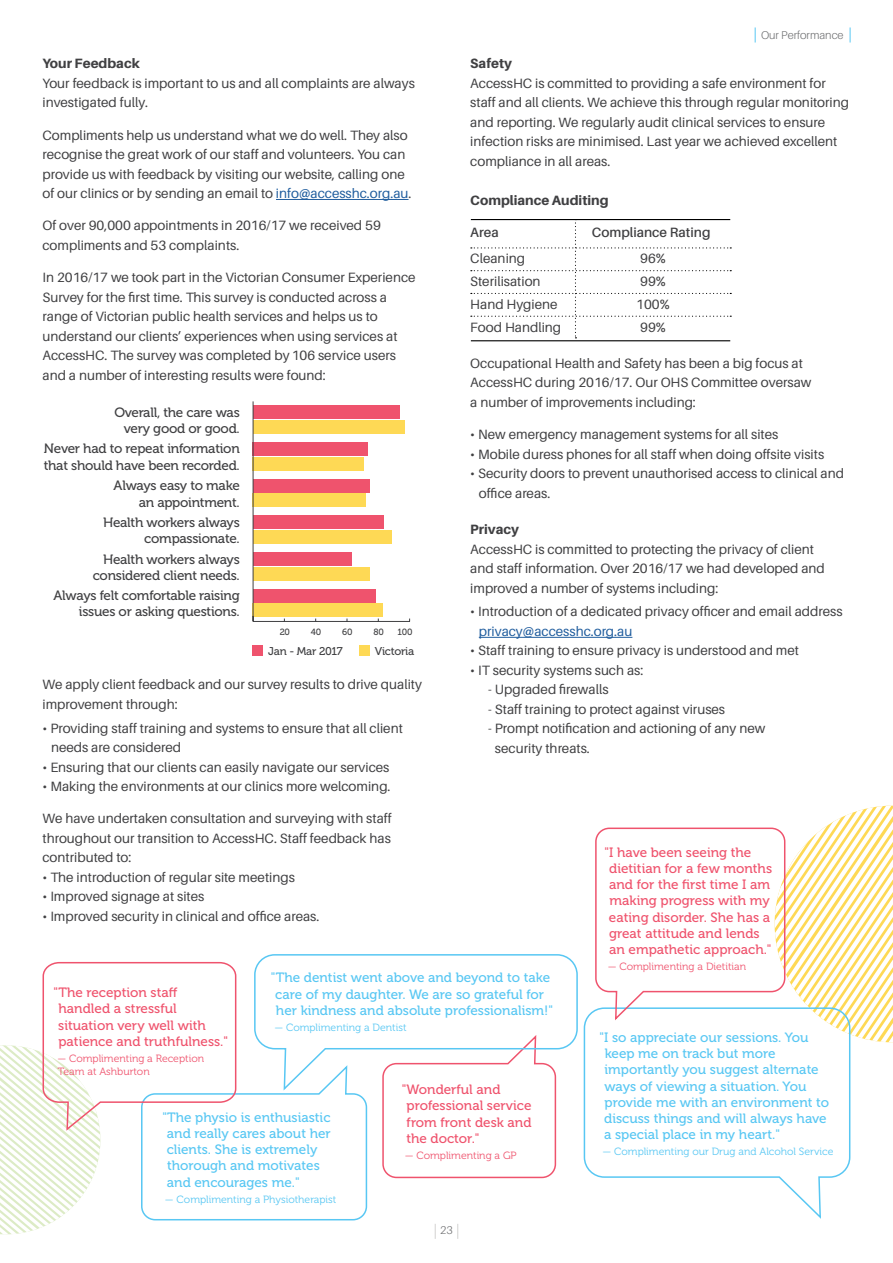
<style>
.page{position:relative;width:893px;height:1263px;background:#fff}
.page>*{position:absolute;margin:0;border:0;box-sizing:border-box;transform-origin:0 0}
.t1{font:13.5px/19.5px "Aileron";color:#404042}
.t2{font:13.5px/16.2px "Museo 500";color:#58c7f3}
.t3{font:13.5px/16.2px "Museo 500";color:#ef536d}
.t4{font:13.5px/16.5px "Museo 500";letter-spacing:-.02em;color:#404042;text-align:right}
.t5{font:800 13.5px "Aileron";color:#404042}
.t6{font:13.5px "Aileron";color:#205d9e}
.t7{font:600 13.5px "Aileron";color:#404042}
.t8{font:11.25px "Museo 500";letter-spacing:-.02em;color:#404042}
.t9{font:300 11.25px "Aileron";color:#6d6e70}
.t10{font:10.5px "Museo 300";color:#58c7f3}
.t11{font:10.5px/13.5px "Museo 300";color:#ef536d}
.t12{font:9px "Museo 500";letter-spacing:-.025em;color:#404042}
.s1{color:#205d9e}
</style>
<div class="page">
<svg style="left:850px;top:27px;width:1px;height:16px"></svg>
<svg style="left:755px;top:27px;width:1px;height:16px"></svg>
<svg style="left:435px;top:1224px;width:1px;height:15px"></svg>
<svg style="left:457px;top:1224px;width:1px;height:15px"></svg>
<svg style="left:583px;top:1010px;width:268px;height:209px"></svg>
<hr style="left:479px;top:637px;width:153px;height:1px;background:#205d9e">
<hr style="left:276px;top:199px;width:133px;height:1px;background:#205d9e">
<hr style="left:471px;top:340px;width:259px;height:1px;background:#000">
<svg style="left:471px;top:219px;width:260px;height:119px"></svg>
<div style="left:253px;top:420px;width:151px;height:14px;background:#fed955"></div>
<div style="left:253px;top:457px;width:111px;height:13px;background:#fed955"></div>
<div style="left:253px;top:494px;width:113px;height:13px;background:#fed955"></div>
<div style="left:253px;top:530px;width:138px;height:14px;background:#fed955"></div>
<div style="left:253px;top:567px;width:117px;height:13px;background:#fed955"></div>
<div style="left:253px;top:604px;width:130px;height:13px;background:#fed955"></div>
<div style="left:253px;top:406px;width:146px;height:13px;background:#ef536d"></div>
<div style="left:253px;top:442px;width:115px;height:14px;background:#ef536d"></div>
<div style="left:253px;top:479px;width:116px;height:13px;background:#ef536d"></div>
<div style="left:253px;top:516px;width:131px;height:13px;background:#ef536d"></div>
<div style="left:253px;top:552px;width:98px;height:14px;background:#ef536d"></div>
<div style="left:253px;top:589px;width:122px;height:13px;background:#ef536d"></div>
<hr style="left:253px;top:621px;width:157px;height:1px;background:#404042">
<hr style="left:253px;top:401px;width:1px;height:220px;background:#404042">
<div style="left:253px;top:646px;width:10px;height:10px;background:#ef536d"></div>
<div style="left:359px;top:646px;width:11px;height:10px;background:#fed955"></div>
<svg style="left:382px;top:1092px;width:175px;height:87px"></svg>
<svg style="left:594px;top:805px;width:299px;height:254px"></svg>
<svg style="left:259px;top:954px;width:319px;height:138px"></svg>
<svg style="left:0;top:961px;width:368px;height:274px"></svg>
<p class="t9" style="left:761px;top:29px;width:84px">Our Performance</p>
<p class="t5" style="left:470px;top:56px;width:43px">Safety</p>
<p class="t1" style="left:470px;top:74px;width:380px">AccessHC is committed to providing a safe environment for staff and all clients. We achieve this through regular monitoring and reporting. We regularly audit clinical services to ensure infection risks are minimised. Last year we achieved excellent compliance in all areas.</p>
<p class="t5" style="left:43px;top:56px;width:99px">Your Feedback</p>
<p class="t1" style="left:43px;top:74px;width:374px">Your feedback is important to us and all complaints are always investigated fully.</p>
<p class="t1" style="left:43px;top:125px;width:370px">Compliments help us understand what we do well. They also recognise the great work of our staff and volunteers. You can provide us with feedback by visiting our website, calling one of our clinics or by sending an email to <span class="s1">info@accesshc.org.au</span>.</p>
<p class="t1" style="left:43px;top:216px;width:340px">Of over 90,000 appointments in 2016/17 we received 59 compliments and 53 complaints.</p>
<p class="t1" style="left:43px;top:268px;width:375px">In 2016/17 we took part in the Victorian Consumer Experience Survey for the first time. This survey is conducted across a range of Victorian public health services and helps us to understand our clients’ experiences when using services at AccessHC. The survey was completed by 106 service users and a number of interesting results were found:</p>
<p class="t5" style="left:470px;top:193px;width:140px">Compliance Auditing</p>
<p class="t7" style="left:592px;top:225px;width:120px">Compliance Rating</p>
<p class="t1" style="left:470px;top:247px;width:92px;line-height:22.8px">Cleaning<br>Sterilisation<br>Hand Hygiene<br>Food Handling</p>
<p class="t1" style="left:636px;top:247px;width:35px;line-height:22.8px">96%<br>99%<br>100%<br>99%</p>
<p class="t7" style="left:470px;top:225px;width:30px">Area</p>
<p class="t1" style="left:470px;top:354px;width:343px">Occupational Health and Safety has been a big focus at<br>AccessHC during 2016/17. Our OHS Committee oversaw a number of improvements including:</p>
<p class="t1" style="left:470px;top:425px;width:309px">• New emergency management systems for all sites</p>
<p class="t1" style="left:470px;top:444px;width:355px">• Mobile duress phones for all staff when doing offsite visits</p>
<p class="t1" style="left:479px;top:464px;width:367px;text-indent:-9px">• Security doors to prevent unauthorised access to clinical and office areas.</p>
<p class="t5" style="left:470px;top:522px;width:50px">Privacy</p>
<p class="t1" style="left:470px;top:539px;width:356px">AccessHC is committed to protecting the privacy of client and staff information. Over 2016/17 we had developed and improved a number of systems including:</p>
<p class="t1" style="left:470px;top:602px;width:374px">• Introduction of a dedicated privacy officer and email address</p>
<p class="t6" style="left:479px;top:624px;width:155px">privacy@accesshc.org.au</p>
<p class="t1" style="left:470px;top:641px;width:330px">• Staff training to ensure privacy is understood and met</p>
<p class="t1" style="left:470px;top:661px;width:175px">• IT security systems such as:</p>
<p class="t1" style="left:488px;top:680px;width:122px">- Upgraded firewalls</p>
<p class="t1" style="left:488px;top:699px;width:238px">- Staff training to protect against viruses</p>
<p class="t1" style="left:495px;top:719px;width:272px;text-indent:-7px">- Prompt notification and actioning of any new security threats.</p>
<p class="t4" style="left:114px;top:404px;width:127px">Overall, the care was very good or good.</p>
<p class="t4" style="left:44px;top:441px;width:198px;text-align:left">Never had to repeat information that should have been recorded.</p>
<p class="t4" style="left:114px;top:477px;width:128px">Always easy to make an appointment.</p>
<p class="t4" style="left:103px;top:514px;width:138px">Health workers always compassionate.</p>
<p class="t4" style="left:93px;top:551px;width:149px">Health workers always considered client needs.</p>
<p class="t4" style="left:54px;top:587px;width:188px">Always felt comfortable raising issues or asking questions.</p>
<p class="t12" style="left:280px;top:627px;width:12px">20</p>
<p class="t12" style="left:311px;top:627px;width:12px">40</p>
<p class="t12" style="left:342px;top:627px;width:12px">60</p>
<p class="t12" style="left:373px;top:627px;width:12px">80</p>
<p class="t12" style="left:398px;top:627px;width:16px">100</p>
<p class="t8" style="left:268px;top:645px;width:76px">Jan - Mar 2017</p>
<p class="t8" style="left:375px;top:645px;width:41px">Victoria</p>
<p class="t1" style="left:43px;top:675px;width:381px">We apply client feedback and our survey results to drive quality improvement through:</p>
<p class="t1" style="left:51px;top:718px;width:353px;text-indent:-9px">• Providing staff training and systems to ensure that all client needs are considered</p>
<p class="t1" style="left:43px;top:757px;width:348px">• Ensuring that our clients can easily navigate our services</p>
<p class="t1" style="left:43px;top:777px;width:350px">• Making the environments at our clinics more welcoming.</p>
<p class="t1" style="left:43px;top:809px;width:351px;text-align:justify">We have undertaken consultation and surveying with staff throughout our transition to AccessHC. Staff feedback has contributed to:</p>
<p class="t1" style="left:43px;top:868px;width:254px">• The introduction of regular site meetings</p>
<p class="t1" style="left:43px;top:887px;width:163px">• Improved signage at sites</p>
<p class="t1" style="left:43px;top:906px;width:278px">• Improved security in clinical and office areas.</p>
<p class="t3" style="left:609px;top:844px;width:165px;text-indent:-4px">"I have been seeing the dietitian for a few months and for the first time I am making progress with my eating disorder. She has a great attitude and lends an empathetic approach."</p>
<p class="t11" style="left:608px;top:960px;width:140px">— Complimenting a Dietitian</p>
<p class="t2" style="left:271px;top:970px;width:284px;text-align:center">"The dentist went above and beyond to take care of my daughter. We are so grateful for her kindness and absolute professionalism!"</p>
<p class="t10" style="left:274px;top:1022px;width:134px">— Complimenting a Dentist</p>
<p class="t3" style="left:58px;top:985px;width:171px;text-indent:-5px">"The reception staff handled a stressful situation very well with patience and truthfulness."</p>
<p class="t11" style="left:57px;top:1052px;width:148px">— Complimenting a Reception<br>Team at Ashburton</p>
<p class="t2" style="left:604px;top:1029px;width:226px;text-indent:-5px">"I so appreciate our sessions. You keep me on track but more importantly you suggest alternate ways of viewing a situation. You provide me with an environment to discuss things and will always have a special place in my heart."</p>
<p class="t10" style="left:602px;top:1146px;width:232px">— Complimenting our Drug and Alcohol Service</p>
<p class="t3" style="left:406px;top:1082px;width:127px;text-indent:-5px">"Wonderful and professional service from front desk and the doctor."</p>
<p class="t11" style="left:405px;top:1149px;width:113px">— Complimenting a GP</p>
<p class="t2" style="left:167px;top:1109px;width:166px;text-indent:-4px">"The physio is enthusiastic and really cares about her clients. She is extremely thorough and motivates and encourages me."</p>
<p class="t10" style="left:165px;top:1193px;width:173px">— Complimenting a Physiotherapist</p>
<p class="t9" style="left:440px;top:1224px;width:14px">23</p>
</div>
